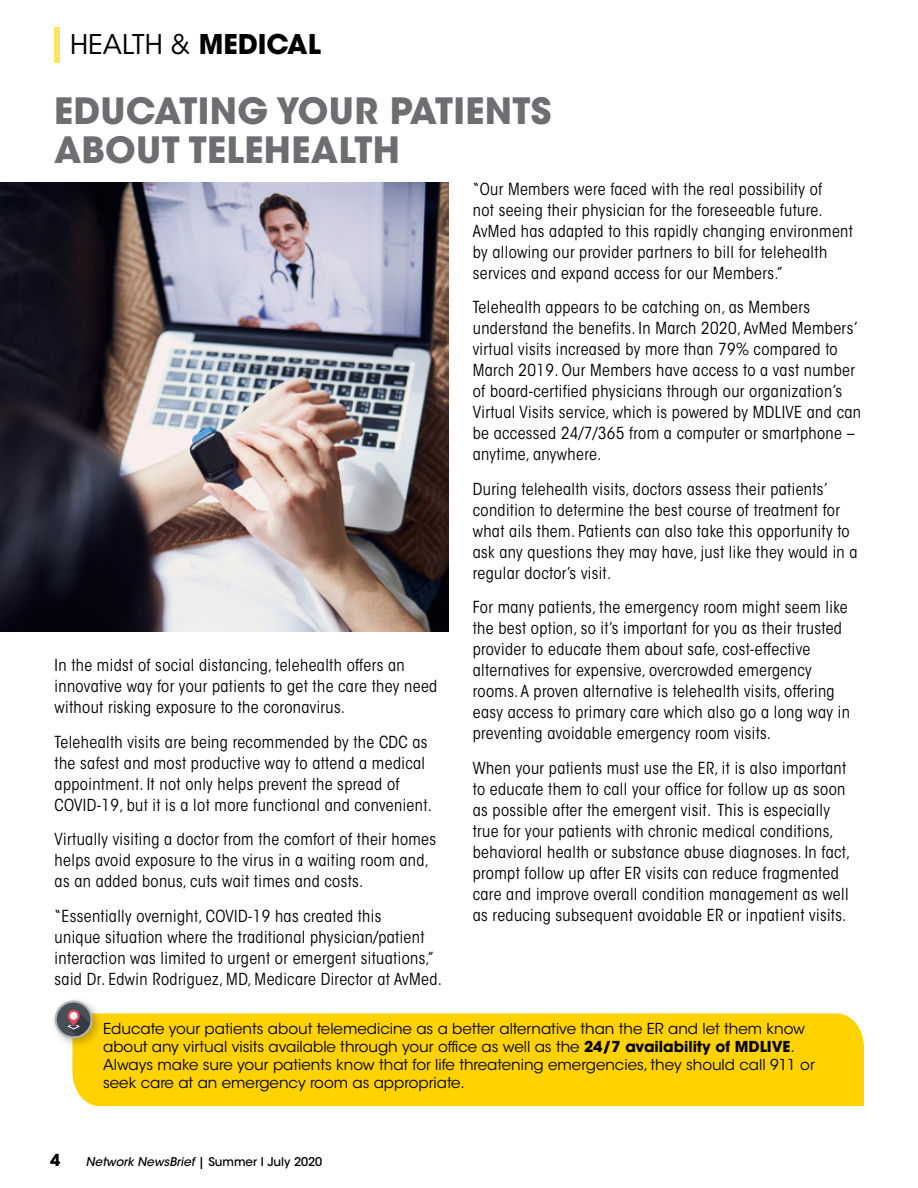
<style>
.page{position:relative;width:918px;height:1188px;background:#fff}
.page>*{position:absolute;margin:0;border:0;box-sizing:border-box;transform-origin:0 0}
.t1{font:700 36px/39px "ITC Avant Garde Std";letter-spacing:.01em;color:#6d6e71}
.t2{font:27px "ITC Avant Garde Std";color:#000}
.t3{font:condensed 16.5px/21px "ITC Avant Garde Std";letter-spacing:.02em;color:#000}
.t4{font:700 16.5px "ITC Avant Garde Std";color:#000}
.t5{font:15px/18px "ITC Avant Garde Std";color:#000}
.t6{font:italic 500 12px "ITC Avant Garde Std";color:#000}
.s1{font-weight:700}
.s2{font-style:normal}
</style>
<div class="page">
<div style="left:54px;top:27px;width:5px;height:36px;background:#ffe363"></div>
<div style="left:72px;top:1013px;width:792px;height:93px;background:#ffd200"></div>
<div style="left:50px;top:996px;width:54px;height:54px;background:#000;opacity:.25"></div>
<div style="left:56px;top:1002px;width:36px;height:35px;background:#485057;border-radius:50%"></div>
<div style="left:55px;top:1001px;width:38px;height:38px;border:2px solid #b1b4b6;border-radius:50%"></div>
<svg style="left:67px;top:1010px;width:23px;height:26px"></svg>
<div style="left:70px;top:1012px;width:7px;height:8px;background:#fff;border-radius:50%"></div>
<img style="left:0;top:183px;width:449px;height:449px">
<h2 class="t2" style="left:70px;top:28px;width:252px">HEALTH &amp; <span class="s1">MEDICAL</span></h2>
<h1 class="t1" style="left:54px;top:91px;width:499px">EDUCATING YOUR PATIENTS<br>ABOUT TELEHEALTH</h1>
<p class="t3" style="left:55px;top:655px;width:384px">In the midst of social distancing, telehealth offers an innovative way for your patients to get the care they need without risking exposure to the coronavirus.</p>
<p class="t3" style="left:55px;top:731px;width:379px">Telehealth visits are being recommended by the CDC as the safest and most productive way to attend a medical appointment. It not only helps prevent the spread of COVID-19, but it is a lot more functional and convenient.</p>
<p class="t3" style="left:55px;top:829px;width:383px">Virtually visiting a doctor from the comfort of their homes helps avoid exposure to the virus in a waiting room and, as an added bonus, cuts wait times and costs.</p>
<p class="t3" style="left:55px;top:905px;width:389px">“Essentially overnight, COVID-19 has created this<br>unique situation where the traditional physician/patient interaction was limited to urgent or emergent situations,” said Dr. Edwin Rodriguez, MD, Medicare Director at AvMed.</p>
<p class="t3" style="left:473px;top:178px;width:382px">“Our Members were faced with the real possibility of<br>not seeing their physician for the foreseeable future.<br>AvMed has adapted to this rapidly changing environment by allowing our provider partners to bill for telehealth services and expand access for our Members.”</p>
<p class="t3" style="left:473px;top:297px;width:390px">Telehealth appears to be catching on, as Members understand the benefits. In March 2020, AvMed Members’ virtual visits increased by more than 79% compared to March 2019. Our Members have access to a vast number of board-certified physicians through our organization’s Virtual Visits service, which is powered by MDLIVE and can be accessed 24/7/365 from a computer or smartphone – anytime, anywhere.</p>
<p class="t3" style="left:473px;top:478px;width:386px">During telehealth visits, doctors assess their patients’ condition to determine the best course of treatment for what ails them. Patients can also take this opportunity to ask any questions they may have, just like they would in a regular doctor’s visit.</p>
<p class="t3" style="left:473px;top:597px;width:379px">For many patients, the emergency room might seem like the best option, so it’s important for you as their trusted provider to educate them about safe, cost-effective alternatives for expensive, overcrowded emergency rooms. A proven alternative is telehealth visits, offering easy access to primary care which also go a long way in preventing avoidable emergency room visits.</p>
<p class="t3" style="left:473px;top:757px;width:379px">When your patients must use the ER, it is also important to educate them to call your office for follow up as soon as possible after the emergent visit. This is especially true for your patients with chronic medical conditions, behavioral health or substance abuse diagnoses. In fact, prompt follow up after ER visits can reduce fragmented care and improve overall condition management as well as reducing subsequent avoidable ER or inpatient visits.</p>
<p class="t5" style="left:103px;top:1020px;width:713px">Educate your patients about telemedicine as a better alternative than the ER and let them know about any virtual visits available through your office as well as the <span class="s1">24/7 availability of MDLIVE</span>.<br>Always make sure your patients know that for life threatening emergencies, they should call 911 or seek care at an emergency room as appropriate.</p>
<p class="t4" style="left:50px;top:1149px;width:12px">4</p>
<p class="t6" style="left:86px;top:1154px;width:238px">Network NewsBrief <span class="s2">| S u m m e r I J u l y 2 0 2 0</span></p>
</div>
